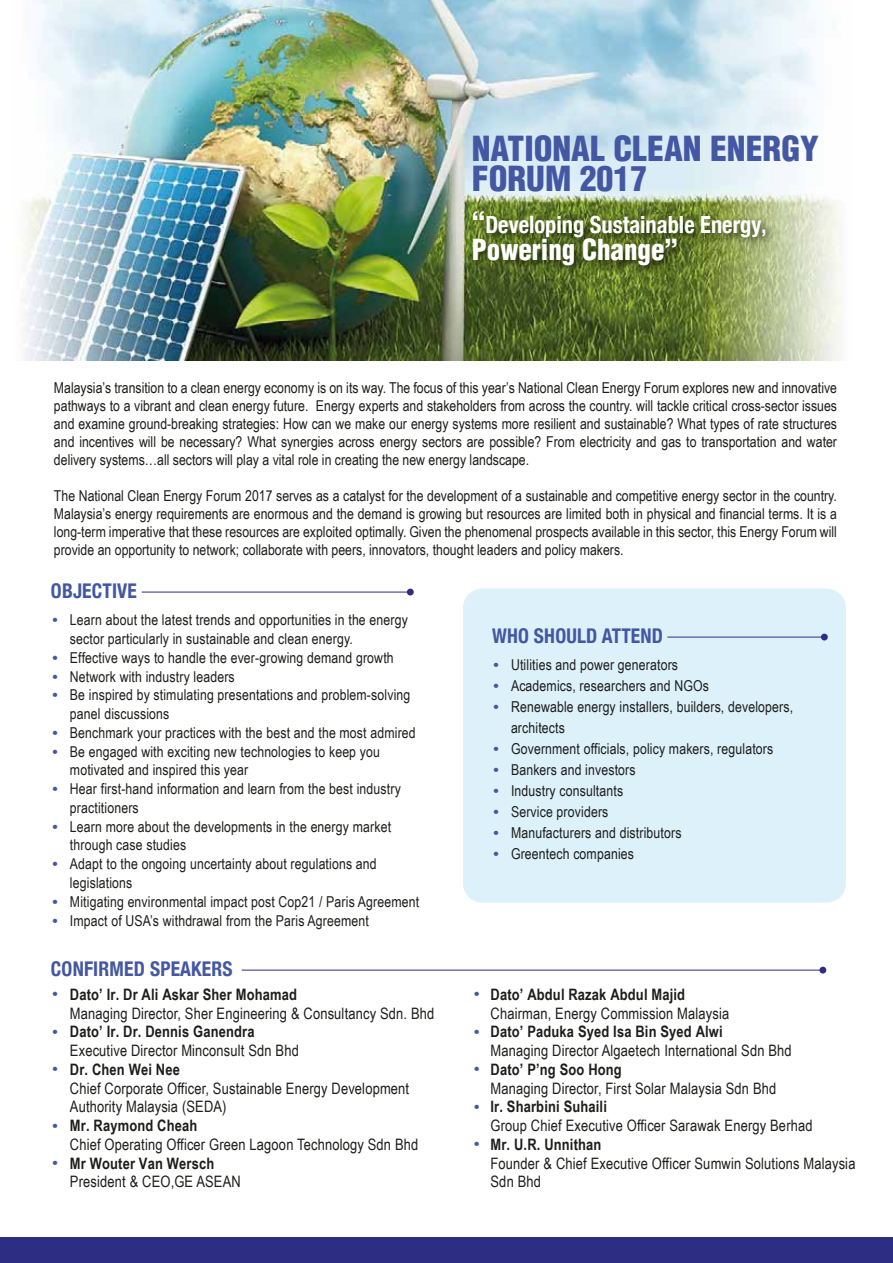
<style>
.page{position:relative;width:893px;height:1263px;background:#fff}
.page>*{position:absolute;margin:0;border:0;box-sizing:border-box;transform-origin:0 0}
.t1{font:900 condensed 33.75px/30px "Helvetica";color:#4357a3}
.t2{font:900 condensed 28.35px "Helvetica";color:#fff;scale:.95 1}
.t3{font:700 condensed 23.7px "Helvetica Neue";color:#fff;scale:.95 1}
.t4{font:700 condensed 20.25px "Helvetica Neue";letter-spacing:.01em;color:#4357a3;scale:.96 1}
.t5{font:15.75px/18.8px "Arial Narrow";letter-spacing:.01em;color:#1d1d1b}
.t6{font:700 15.75px "Arial Narrow";letter-spacing:.01em;color:#1d1d1b}
.t7{font:15px/18.8px "Arial Narrow";letter-spacing:.01em;color:#1d1d1b;text-align:justify}
.t8{font:700 15px/21px "Arial";color:#4357a3;text-align:justify}
.s1{font-family:"Helvetica";font-weight:900;font-size:28.35px}
.s2{font-size:22.05px}
</style>
<div class="page">
<div style="left:0;top:1237px;width:893px;height:26px;background:#2d2e83"></div>
<div style="left:463px;top:589px;width:383px;height:314px;background:#ddf1fb;border-radius:19px"></div>
<div style="left:407px;top:589px;width:7px;height:6px;background:#2d2e83;border-radius:50%"></div>
<img style="left:23px;top:0;width:818px;height:361px">
<img style="left:463px;top:199px;width:338px;height:87px">
<div style="left:821px;top:634px;width:7px;height:6px;background:#2d2e83;border-radius:50%"></div>
<div style="left:819px;top:967px;width:7px;height:6px;background:#2d2e83;border-radius:50%"></div>
<h1 class="t1" style="left:472px;top:133px;width:349px">NATIONAL CLEAN ENERGY<br>FORUM 2017</h1>
<h3 class="t3" style="left:472px;top:210px;width:312px"><span class="s1">“</span>Developing Sustainable Energy<span class="s2">,</span></h3>
<h2 class="t2" style="left:472px;top:231px;width:219px">Powering Change”</h2>
<p class="t7" style="left:54px;top:378px;width:785px;line-height:18px">Malaysia’s transition to a clean energy economy is on its way. The focus of this year’s National Clean Energy Forum explores new and innovative pathways to a vibrant and clean energy future. Energy experts and stakeholders from across the country. will tackle critical cross-sector issues and examine ground-breaking strategies: How can we make our energy systems more resilient and sustainable? What types of rate structures and incentives will be necessary? What synergies across energy sectors are possible? From electricity and gas to transportation and water delivery systems…all sectors will play a vital role in creating the new energy landscape.</p>
<p class="t7" style="left:54px;top:486px;width:784px;line-height:18px">The National Clean Energy Forum 2017 serves as a catalyst for the development of a sustainable and competitive energy sector in the country.<br>Malaysia’s energy requirements are enormous and the demand is growing but resources are limited both in physical and financial terms. It is a long-term imperative that these resources are exploited optimally. Given the phenomenal prospects available in this sector, this Energy Forum will provide an opportunity to network; collaborate with peers, innovators, thought leaders and policy makers.</p>
<h3 class="t4" style="left:51px;top:578px;width:91px">OBJECTIVE</h3>
<p class="t8" style="left:52px;top:610px;width:7px">•</p>
<p class="t8" style="left:52px;top:648px;width:7px;line-height:18.8px">• • •</p>
<p class="t8" style="left:52px;top:723px;width:7px;line-height:18.8px">• •</p>
<p class="t8" style="left:52px;top:779px;width:7px">•</p>
<p class="t8" style="left:52px;top:816px;width:7px">•</p>
<p class="t8" style="left:52px;top:854px;width:7px">•</p>
<p class="t8" style="left:52px;top:892px;width:7px;line-height:18.8px">• •</p>
<p class="t7" style="left:70px;top:610px;width:351px;text-align:left">Learn about the latest trends and opportunities in the energy sector particularly in sustainable and clean energy.<br>Effective ways to handle the ever-growing demand growth Network with industry leaders<br>Be inspired by stimulating presentations and problem-solving panel discussions<br>Benchmark your practices with the best and the most admired Be engaged with exciting new technologies to keep you motivated and inspired this year<br>Hear first-hand information and learn from the best industry practitioners<br>Learn more about the developments in the energy market through case studies<br>Adapt to the ongoing uncertainty about regulations and legislations<br>Mitigating environmental impact post Cop21 / Paris Agreement Impact of USA’s withdrawal from the Paris Agreement</p>
<h3 class="t4" style="left:51px;top:956px;width:191px">CONFIRMED SPEAKERS</h3>
<p class="t6" style="left:70px;top:982px;width:229px">Dato’ Ir. Dr Ali Askar Sher Mohamad</p>
<p class="t5" style="left:70px;top:1003px;width:366px">Managing Director, Sher Engineering &amp; Consultancy Sdn. Bhd</p>
<p class="t6" style="left:70px;top:1020px;width:186px">Dato’ Ir. Dr. Dennis Ganendra</p>
<p class="t5" style="left:70px;top:1040px;width:230px">Executive Director Minconsult Sdn Bhd</p>
<p class="t6" style="left:70px;top:1057px;width:112px">Dr. Chen Wei Nee</p>
<p class="t5" style="left:70px;top:1078px;width:341px">Chief Corporate Officer, Sustainable Energy Development<br>Authority Malaysia (SEDA)</p>
<p class="t6" style="left:70px;top:1113px;width:129px">Mr. Raymond Cheah</p>
<p class="t5" style="left:70px;top:1134px;width:350px">Chief Operating Officer Green Lagoon Technology Sdn Bhd</p>
<p class="t6" style="left:70px;top:1151px;width:146px">Mr Wouter Van Wersch</p>
<p class="t5" style="left:70px;top:1172px;width:172px">President &amp; CEO,GE ASEAN</p>
<p class="t8" style="left:52px;top:984px;width:7px">•</p>
<p class="t8" style="left:52px;top:1021px;width:7px">•</p>
<p class="t8" style="left:52px;top:1059px;width:7px">•</p>
<p class="t8" style="left:52px;top:1115px;width:7px">•</p>
<p class="t8" style="left:52px;top:1152px;width:7px">•</p>
<h3 class="t4" style="left:492px;top:623px;width:180px">WHO SHOULD ATTEND</h3>
<p class="t8" style="left:493px;top:655px;width:7px">• • •</p>
<p class="t8" style="left:493px;top:739px;width:7px">• • • • • •</p>
<p class="t7" style="left:511px;top:654px;width:284px;line-height:21px;text-align:left">Utilities and power generators<br>Academics, researchers and NGOs<br>Renewable energy installers, builders, developers, architects<br>Government officials, policy makers, regulators<br>Bankers and investors<br>Industry consultants<br>Service providers<br>Manufacturers and distributors<br>Greentech companies</p>
<p class="t8" style="left:474px;top:984px;width:7px">•</p>
<p class="t8" style="left:474px;top:1021px;width:7px">•</p>
<p class="t8" style="left:474px;top:1059px;width:7px">•</p>
<p class="t8" style="left:474px;top:1096px;width:7px">•</p>
<p class="t8" style="left:474px;top:1134px;width:7px">•</p>
<p class="t6" style="left:491px;top:982px;width:196px">Dato’ Abdul Razak Abdul Majid</p>
<p class="t5" style="left:491px;top:1003px;width:240px">Chairman, Energy Commission Malaysia</p>
<p class="t6" style="left:491px;top:1020px;width:234px">Dato’ Paduka Syed Isa Bin Syed Alwi</p>
<p class="t5" style="left:491px;top:1040px;width:303px">Managing Director Algaetech International Sdn Bhd</p>
<p class="t6" style="left:491px;top:1057px;width:133px">Dato’ P’ng Soo Hong</p>
<p class="t5" style="left:491px;top:1078px;width:287px">Managing Director, First Solar Malaysia Sdn Bhd</p>
<p class="t6" style="left:491px;top:1095px;width:118px">Ir. Sharbini Suhaili</p>
<p class="t5" style="left:491px;top:1115px;width:324px">Group Chief Executive Officer Sarawak Energy Berhad</p>
<p class="t6" style="left:491px;top:1132px;width:112px">Mr. U.R. Unnithan</p>
<p class="t5" style="left:491px;top:1153px;width:366px">Founder &amp; Chief Executive Officer Sumwin Solutions Malaysia<br>Sdn Bhd</p>
</div>
